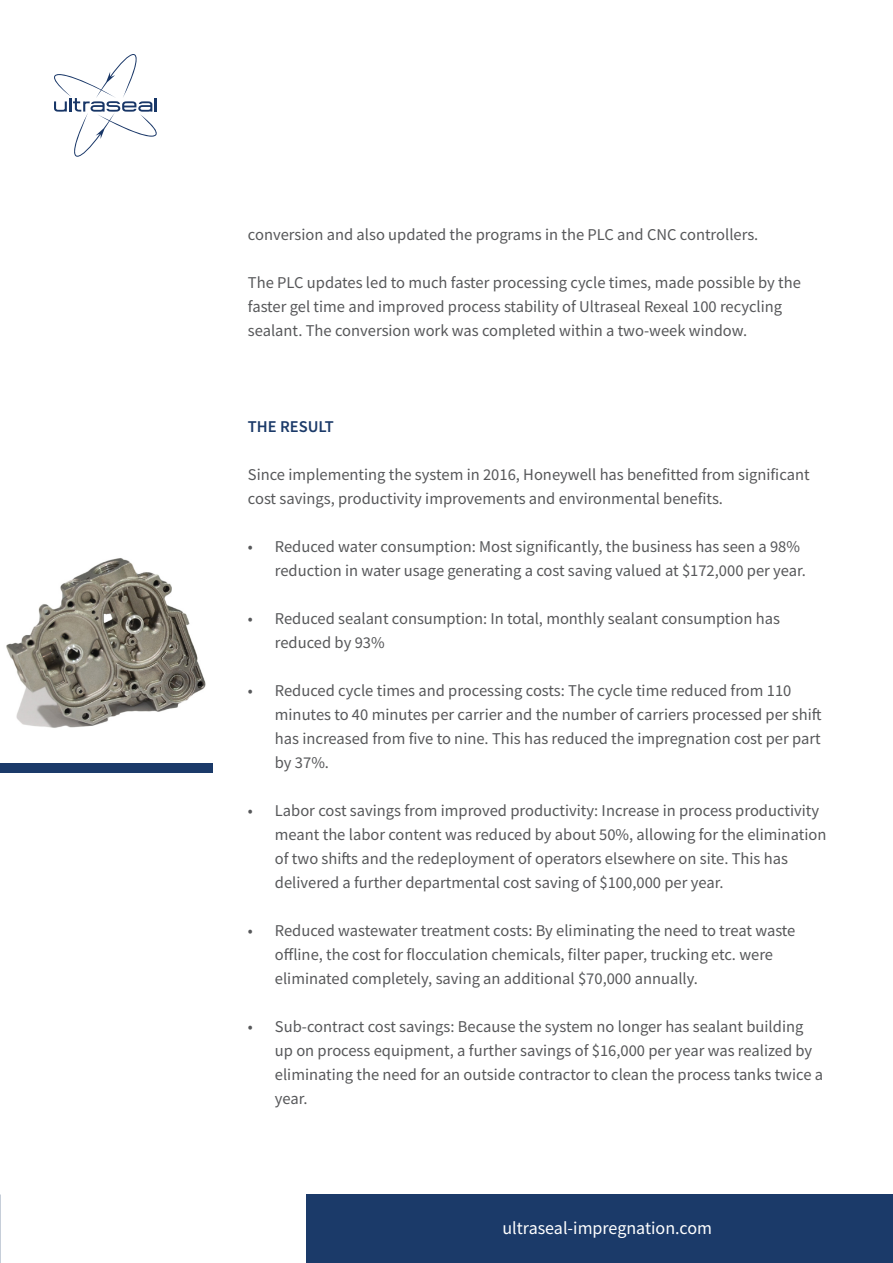
<style>
.page{position:relative;width:893px;height:1263px;background:#fff}
.page>*{position:absolute;margin:0;border:0;box-sizing:border-box;transform-origin:0 0}
.t1{font:18px "Source Sans Pro";color:#fff}
.t2{font:16.5px/24px "Source Sans Pro";color:#57585a}
.t3{font:600 16.5px "Source Sans Pro";color:#1b3a69}
</style>
<div class="page">
<svg style="left:54px;top:54px;width:103px;height:103px"></svg>
<div style="left:307px;top:1195px;width:586px;height:68px;background:#1b3a69"></div>
<div style="left:0;top:763px;width:213px;height:10px;background:#1b3a69"></div>
<img style="left:6px;top:558px;width:200px;height:170px">
<p class="t2" style="left:248px;top:222px;width:512px">conversion and also updated the programs in the PLC and CNC controllers.</p>
<p class="t2" style="left:248px;top:270px;width:554px">The PLC updates led to much faster processing cycle times, made possible by the</p>
<p class="t2" style="left:248px;top:294px;width:536px">faster gel time and improved process stability of Ultraseal Rexeal 100 recycling</p>
<p class="t2" style="left:248px;top:318px;width:501px">sealant. The conversion work was completed within a two-week window.</p>
<p class="t3" style="left:248px;top:416px;width:87px">THE RESULT</p>
<p class="t2" style="left:248px;top:462px;width:563px">Since implementing the system in 2016, Honeywell has benefitted from significant cost savings, productivity improvements and environmental benefits.</p>
<p class="t2" style="left:275px;top:534px;width:533px;text-indent:-27px">• Reduced water consumption: Most significantly, the business has seen a 98% reduction in water usage generating a cost saving valued at $172,000 per year.</p>
<p class="t2" style="left:275px;top:606px;width:507px;text-indent:-27px">• Reduced sealant consumption: In total, monthly sealant consumption has reduced by 93%</p>
<p class="t2" style="left:275px;top:678px;width:548px;text-indent:-27px">• Reduced cycle times and processing costs: The cycle time reduced from 110 minutes to 40 minutes per carrier and the number of carriers processed per shift has increased from five to nine. This has reduced the impregnation cost per part by 37%.</p>
<p class="t2" style="left:275px;top:798px;width:553px;text-indent:-27px">• Labor cost savings from improved productivity: Increase in process productivity meant the labor content was reduced by about 50%, allowing for the elimination of two shifts and the redeployment of operators elsewhere on site. This has delivered a further departmental cost saving of $100,000 per year.</p>
<p class="t2" style="left:275px;top:918px;width:522px;text-indent:-27px">• Reduced wastewater treatment costs: By eliminating the need to treat waste offline, the cost for flocculation chemicals, filter paper, trucking etc. were eliminated completely, saving an additional $70,000 annually.</p>
<p class="t2" style="left:275px;top:1014px;width:550px;text-indent:-27px">• Sub-contract cost savings: Because the system no longer has sealant building up on process equipment, a further savings of $16,000 per year was realized by eliminating the need for an outside contractor to clean the process tanks twice a year.</p>
<p class="t1" style="left:502px;top:1216px;width:211px">ultraseal-impregnation.com</p>
</div>
